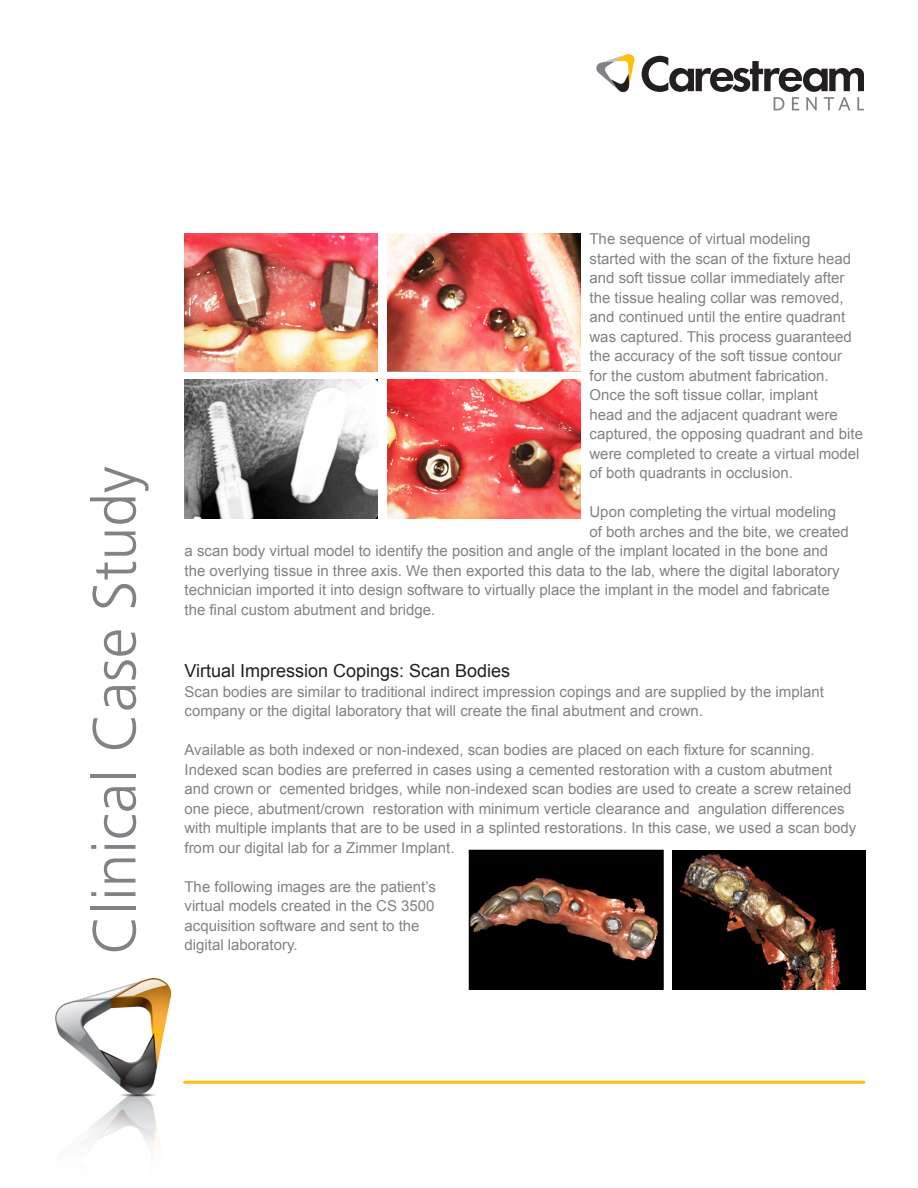
<style>
.page{position:relative;width:918px;height:1188px;background:#fff}
.page>*{position:absolute;margin:0;border:0;box-sizing:border-box;transform-origin:0 0}
.t1{font:300 60.6px "Frutiger LT Std";color:#808285}
.t2{font:18px "Arial";color:#231f20}
.t3{font:15px/19.5px "Arial";color:#808285}
</style>
<div class="page">
<svg style="left:642px;top:56px;width:222px;height:55px"></svg>
<svg style="left:596px;top:54px;width:39px;height:39px"></svg>
<img style="left:55px;top:979px;width:115px;height:169px">
<hr style="left:184px;top:1081px;width:680px;height:3px;background:#fdc011">
<img style="left:184px;top:233px;width:194px;height:139px">
<img style="left:387px;top:233px;width:193px;height:139px">
<img style="left:387px;top:380px;width:193px;height:138px">
<img style="left:184px;top:380px;width:194px;height:138px">
<div style="left:470px;top:850px;width:193px;height:139px;background:#020202"></div>
<img style="left:472px;top:878px;width:186px;height:83px">
<div style="left:469px;top:850px;width:195px;height:140px;border:2px solid #000"></div>
<img style="left:672px;top:850px;width:194px;height:139px">
<p class="t1" style="left:80px;top:955px;width:490px;rotate:-90deg">Clinical Case Study</p>
<p class="t3" style="left:590px;top:229px;width:222px">The sequence of virtual modeling</p>
<p class="t3" style="left:590px;top:249px;width:264px">started with the scan of the fixture head and soft tissue collar immediately after the tissue healing collar was removed, and continued until the entire quadrant was captured. This process guaranteed the accuracy of the soft tissue contour</p>
<p class="t3" style="left:590px;top:366px;width:241px">for the custom abutment fabrication.<br>Once the soft tissue collar, implant</p>
<p class="t3" style="left:590px;top:405px;width:275px">head and the adjacent quadrant were captured, the opposing quadrant and bite were completed to create a virtual model</p>
<p class="t3" style="left:590px;top:463px;width:205px">of both quadrants in occlusion.</p>
<p class="t3" style="left:590px;top:502px;width:248px">Upon completing the virtual modeling</p>
<p class="t3" style="left:590px;top:522px;width:261px">of both arches and the bite, we created</p>
<p class="t3" style="left:184px;top:541px;width:645px">a scan body virtual model to identify the position and angle of the implant located in the bone and</p>
<p class="t3" style="left:184px;top:561px;width:657px">the overlying tissue in three axis. We then exported this data to the lab, where the digital laboratory technician imported it into design software to virtually place the implant in the model and fabricate</p>
<p class="t3" style="left:184px;top:600px;width:252px">the final custom abutment and bridge.</p>
<p class="t2" style="left:184px;top:659px;width:327px">Virtual Impression Copings: Scan Bodies</p>
<p class="t3" style="left:184px;top:682px;width:641px">Scan bodies are similar to traditional indirect impression copings and are supplied by the implant</p>
<p class="t3" style="left:184px;top:701px;width:520px">company or the digital laboratory that will create the final abutment and crown.</p>
<p class="t3" style="left:184px;top:740px;width:632px">Available as both indexed or non-indexed, scan bodies are placed on each fixture for scanning.</p>
<p class="t3" style="left:184px;top:760px;width:649px">Indexed scan bodies are preferred in cases using a cemented restoration with a custom abutment</p>
<p class="t3" style="left:184px;top:779px;width:673px">and crown or cemented bridges, while non-indexed scan bodies are used to create a screw retained one piece, abutment/crown restoration with minimum verticle clearance and angulation differences with multiple implants that are to be used in a splinted restorations. In this case, we used a scan body from our digital lab for a Zimmer Implant.</p>
<p class="t3" style="left:184px;top:877px;width:253px;text-align:justify">The following images are the patient’s virtual models created in the CS 3500 acquisition software and sent to the</p>
<p class="t3" style="left:184px;top:935px;width:115px">digital laboratory.</p>
</div>
